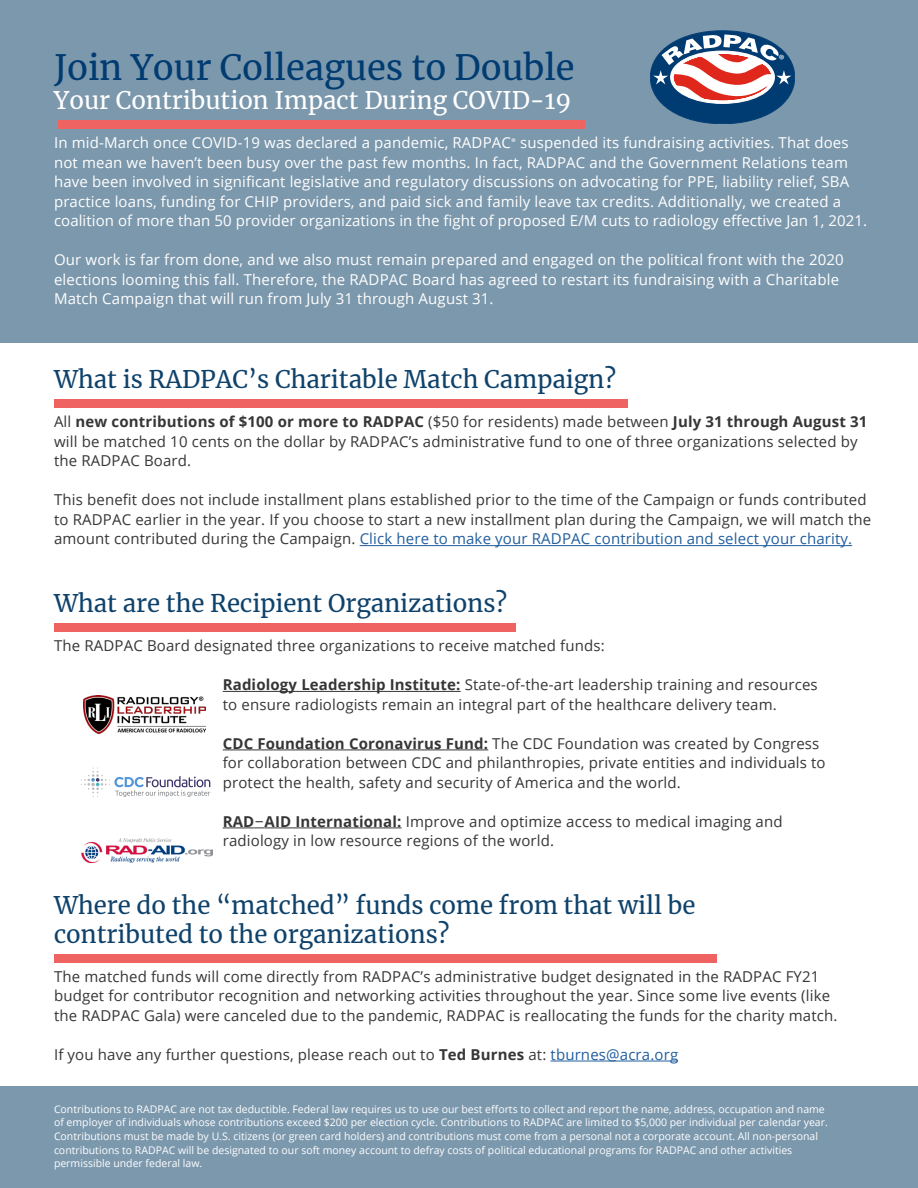
<style>
.page{position:relative;width:918px;height:1188px;background:#fff}
.page>*{position:absolute;margin:0;border:0;box-sizing:border-box;transform-origin:0 0}
.t1{font:34.5px "Merriweather";color:#003b71}
.t2{font:24px/28.8px "Merriweather";color:#0f426b}
.t3{font:24px "Merriweather";color:#fff}
.t4{font:15px/19.5px "Open Sans";letter-spacing:.01em;color:#363636}
.t5{font:15px/19.5px "Open Sans";letter-spacing:.01em;color:#fff}
.t6{font:10.5px/13.5px "Open Sans";color:#fff}
.s1{font-family:"Minion Pro";font-weight:500}
.s2{font-weight:700}
.s3{color:#215e9e}
.s4{font-family:"Roboto"}
</style>
<div class="page">
<div style="left:0;top:1086px;width:918px;height:102px;background:#7c98ad"></div>
<div style="left:0;top:0;width:918px;height:342px;background:#7c98ad"></div>
<hr style="left:360px;top:545px;width:492px;height:1px;background:#215e9e">
<hr style="left:223px;top:691px;width:238px;height:1px;background:#363636">
<hr style="left:223px;top:750px;width:265px;height:1px;background:#363636">
<hr style="left:223px;top:828px;width:32px;height:1px;background:#363636">
<hr style="left:265px;top:828px;width:137px;height:1px;background:#363636">
<hr style="left:550px;top:1061px;width:128px;height:1px;background:#215e9e">
<div style="left:58px;top:120px;width:527px;height:9px;background:#ee6361"></div>
<div style="left:54px;top:399px;width:573px;height:9px;background:#ee6361"></div>
<div style="left:54px;top:623px;width:461px;height:9px;background:#ee6361"></div>
<div style="left:54px;top:954px;width:662px;height:8px;background:#ee6361"></div>
<img style="left:84px;top:696px;width:121px;height:38px">
<svg style="left:81px;top:768px;width:129px;height:29px"></svg>
<img style="left:81px;top:838px;width:131px;height:25px">
<div style="left:650px;top:31px;width:145px;height:93px;background:#003b71;border-radius:50%"></div>
<svg style="left:653px;top:34px;width:138px;height:67px"></svg>
<h1 class="t1" style="left:54px;top:44px;width:522px">Join Your Colleagues to Double</h1>
<h2 class="t3" style="left:54px;top:84px;width:519px">Your Contribution Impact During COVID-19</h2>
<p class="t5" style="left:54px;top:133px;width:815px">In mid-March once COVID-19 was declared a pandemic, RADPAC<span class="s1">®</span> suspended its fundraising activities. That does not mean we haven’t been busy over the past few months. In fact, RADPAC and the Government Relations team have been involved in significant legislative and regulatory discussions on advocating for PPE, liability relief, SBA practice loans, funding for CHIP providers, and paid sick and family leave tax credits. Additionally, we created a coalition of more than 50 provider organizations in the fight of proposed E/M cuts to radiology effective Jan 1, 2021.</p>
<p class="t5" style="left:54px;top:250px;width:791px">Our work is far from done, and we also must remain prepared and engaged on the political front with the 2020 elections looming this fall. Therefore, the RADPAC Board has agreed to restart its fundraising with a Charitable<br>Match Campaign that will run from July 31 through August 31.</p>
<h2 class="t2" style="left:54px;top:365px;width:564px">What is RADPAC’s Charitable Match Campaign?</h2>
<p class="t4" style="left:54px;top:412px;width:815px">All <span class="s2">new contributions of $100 or more to RADPAC</span> ($50 for residents) made between <span class="s2">July 31 through August 31 </span>will be matched 10 cents on the dollar by RADPAC’s administrative fund to one of three organizations selected by the RADPAC Board.</p>
<p class="t4" style="left:54px;top:490px;width:819px">This benefit does not include installment plans established prior to the time of the Campaign or funds contributed to RADPAC earlier in the year. If you choose to start a new installment plan during the Campaign, we will match the amount contributed during the Campaign. <span class="s3">Click here to make your RADPAC contribution and select your charity.</span></p>
<h2 class="t2" style="left:54px;top:588px;width:455px">What are the Recipient Organizations?</h2>
<p class="t4" style="left:54px;top:636px;width:552px">The RADPAC Board designated three organizations to receive matched funds:</p>
<p class="t4" style="left:223px;top:675px;width:597px"><span class="s2">Radiology Leadership Institute:</span> State-of-the-art leadership training and resources to ensure radiologists remain an integral part of the healthcare delivery team.</p>
<p class="t4" style="left:223px;top:733px;width:604px"><span class="s2">CDC Foundation Coronavirus Fund:</span> The CDC Foundation was created by Congress for collaboration between CDC and philanthropies, private entities and individuals to protect the health, safety and security of America and the world.</p>
<p class="t4" style="left:223px;top:811px;width:561px"><span class="s2">RAD</span><span class="s4">–</span><span class="s2">AID International:</span> Improve and optimize access to medical imaging and radiology in low resource regions of the world.</p>
<h2 class="t2" style="left:54px;top:890px;width:643px">Where do the “matched” funds come from that will be contributed to the organizations?</h2>
<p class="t4" style="left:54px;top:966px;width:785px">The matched funds will come directly from RADPAC’s administrative budget designated in the RADPAC FY21 budget for contributor recognition and networking activities throughout the year. Since some live events (like the RADPAC Gala) were canceled due to the pandemic, RADPAC is reallocating the funds for the charity match.</p>
<p class="t4" style="left:54px;top:1044px;width:626px">If you have any further questions, please reach out to <span class="s2">Ted Burnes</span> at: <span class="s3">tburnes@acra.org</span></p>
<p class="t6" style="left:54px;top:1102px;width:775px">Contributions to RADPAC are not tax deductible. Federal law requires us to use our best efforts to collect and report the name, address, occupation and name of employer of individuals whose contributions exceed $200 per election cycle. Contributions to RADPAC are limited to $5,000 per individual per calendar year.<br>Contributions must be made by U.S. citizens (or green card holders) and contributions must come from a personal not a corporate account. All non-personal contributions to RADPAC will be designated to our soft money account to defray costs of political educational programs for RADPAC and other activities permissible under federal law.</p>
</div>
